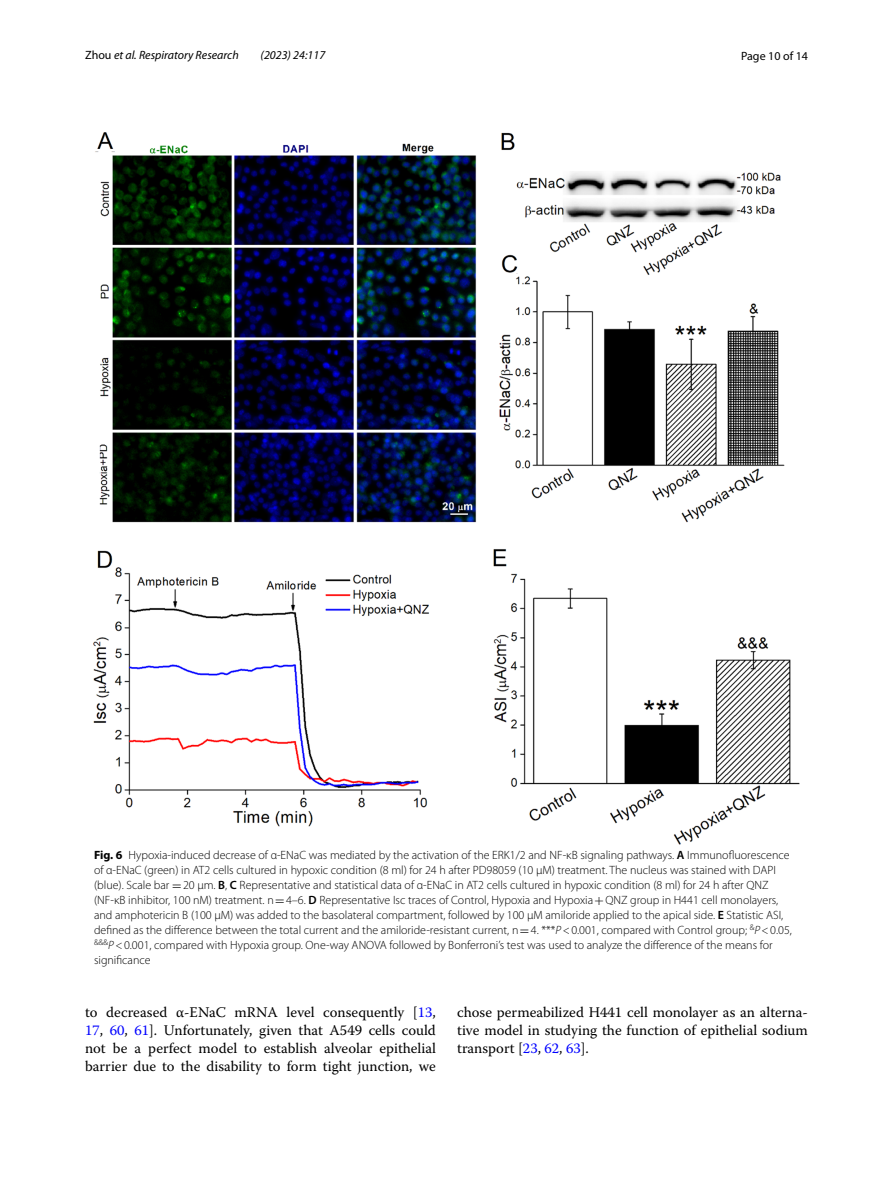
<style>
.page{position:relative;width:893px;height:1187px;background:#fff}
.page>*{position:absolute;margin:0;border:0;box-sizing:border-box;transform-origin:0 0}
.t1{font:14.7px/18px "Warnock Pro";color:#000;text-align:justify}
.t2{font:300 12px/15px "Myriad Pro";color:#000}
.t3{font:italic 12px "Myriad Pro";color:#000}
.t4{font:12px "Myriad Pro";color:#000}
.s1{font-style:normal}
.s2{font-weight:700}
.s3{font-weight:600}
.s4{font-family:"MTSY";font-weight:400}
.s5{font-style:italic}
.s6{color:#00f}
</style>
<div class="page">
<img style="left:94px;top:133px;width:705px;height:711px">
<p class="t3" style="left:85px;top:48px;width:155px"><span class="s1">Zhou</span> et al. Respiratory Research</p>
<p class="t3" style="left:261px;top:48px;width:66px">(2023) 24:117</p>
<p class="t4" style="left:741px;top:48px;width:68px">Page 10 of 14</p>
<p class="t2" style="left:94px;top:848px;width:699px"><span class="s2">Fig. 6</span> Hypoxia-induced decrease of α-ENaC was mediated by the activation of the ERK1/2 and NF-κB signaling pathways. <span class="s3">A</span> Immunofluorescence of α-ENaC (green) in AT2 cells cultured in hypoxic condition (8 ml) for 24 h after PD98059 (10 µM) treatment. The nucleus was stained with DAPI (blue). Scale bar <span class="s4">=</span>20 μm. <span class="s3">B</span>, <span class="s3">C</span> Representative and statistical data of α-ENaC in AT2 cells cultured in hypoxic condition (8 ml) for 24 h after QNZ (NF-κB inhibitor, 100 nM) treatment. n<span class="s4">=</span>4–6. <span class="s3">D</span> Representative Isc traces of Control, Hypoxia and Hypoxia<span class="s4">+</span>QNZ group in H441 cell monolayers, and amphotericin B (100 µM) was added to the basolateral compartment, followed by 100 µM amiloride applied to the apical side. <span class="s3">E</span> Statistic ASI, defined as the difference between the total current and the amiloride-resistant current, n<span class="s4">=</span>4. ***<span class="s5">P</span>&lt;0.001, compared with Control group; <sup>&amp;</sup><span class="s5">P</span>&lt;0.05, <sup>&amp;&amp;&amp;</sup><span class="s5">P</span>&lt;0.001, compared with Hypoxia group. One-way ANOVA followed by Bonferroni’s test was used to analyze the difference of the means for significance</p>
<p class="t1" style="left:85px;top:1002px;width:352px">to decreased α-ENaC mRNA level consequently [<span class="s6">13</span>, <span class="s6">17</span>, <span class="s6">60</span>, <span class="s6">61</span>]. Unfortunately, given that A549 cells could not be a perfect model to establish alveolar epithelial barrier due to the disability to form tight junction, we</p>
<p class="t1" style="left:457px;top:1002px;width:352px">chose permeabilized H441 cell monolayer as an alterna&shy;tive model in studying the function of epithelial sodium transport [<span class="s6">23</span>, <span class="s6">62</span>, <span class="s6">63</span>].</p>
</div>
